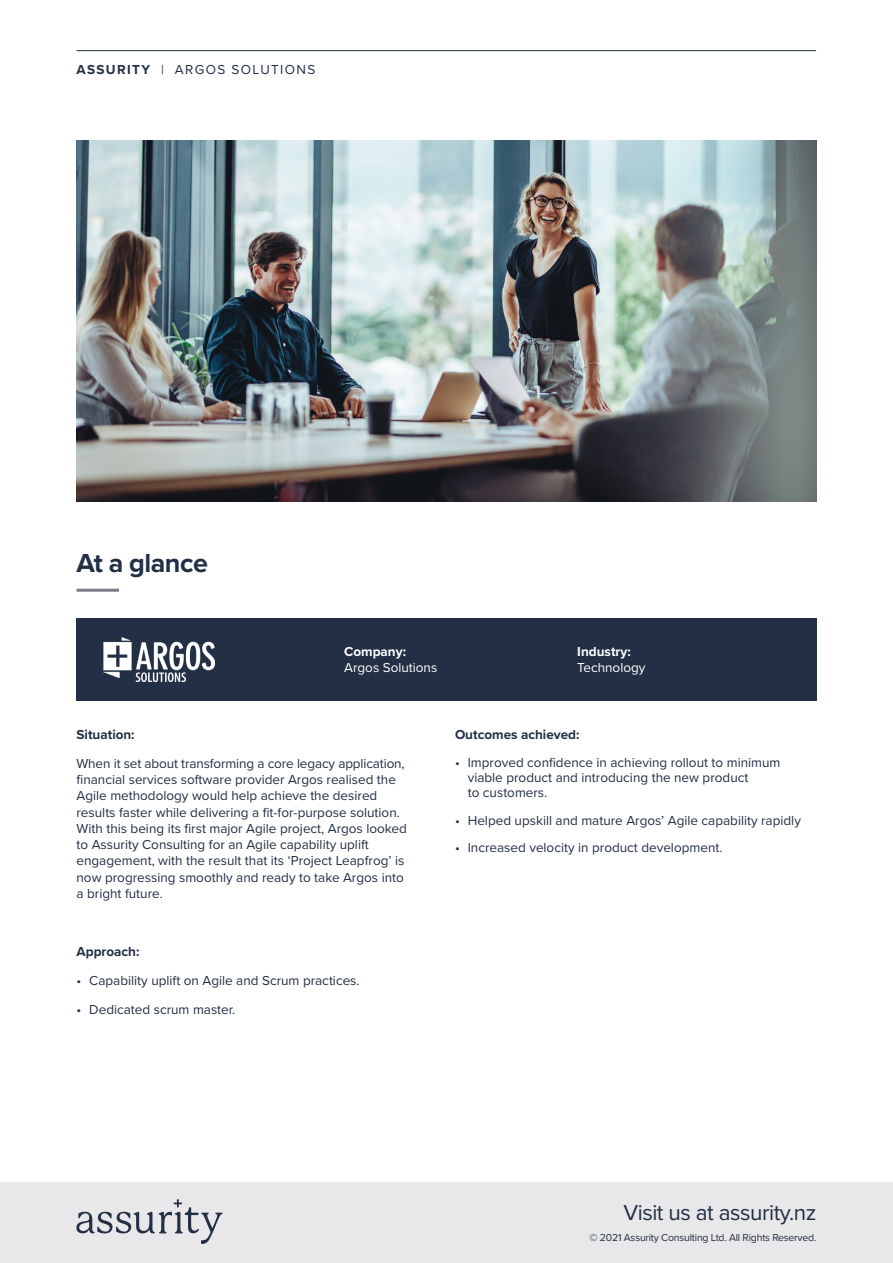
<style>
.page{position:relative;width:893px;height:1263px;background:#fff}
.page>*{position:absolute;margin:0;border:0;box-sizing:border-box;transform-origin:0 0}
.t1{font:700 27px "Proxima Nova";letter-spacing:-.02em;color:#222f44}
.Body_Copy{font:22.5px "Proxima Nova";letter-spacing:-.02em;color:#222f44}
.t2{font:13.5px/16.2px "Proxima Nova";color:#222f44}
.t3{font:700 13.5px "Proxima Nova";color:#222f44}
.t4{font:13.5px "Proxima Nova";color:#fff}
.t5{font:13.5px "Proxima Nova";letter-spacing:.1em;color:#222f44}
.t6{font:700 13.5px "Proxima Nova";color:#fff}
.Body_Copy-2{font:10.5px "Proxima Nova";letter-spacing:-.02em;color:#222f44}
.s1{font-weight:700}
</style>
<div class="page">
<div style="left:77px;top:618px;width:740px;height:82px;background:#222f44"></div>
<hr style="left:77px;top:50px;width:739px;height:1px;background:#222f44">
<div style="left:0;top:1182px;width:893px;height:81px;background:#e8e7ea"></div>
<svg style="left:76px;top:1199px;width:147px;height:45px"></svg>
<hr style="left:77px;top:589px;width:42px;height:3px;background:#7a7a88">
<img style="left:77px;top:140px;width:739px;height:362px">
<img style="left:104px;top:637px;width:111px;height:45px">
<p class="t5" style="left:77px;top:59px;width:240px"><span class="s1">ASSURITY</span> | ARGOS SOLUTIONS</p>
<p class="t1" style="left:77px;top:542px;width:133px">At a glance</p>
<p class="t6" style="left:344px;top:641px;width:63px">Company:</p>
<p class="t4" style="left:344px;top:658px;width:95px">Argos Solutions</p>
<p class="t6" style="left:577px;top:641px;width:55px">Industry:</p>
<p class="t4" style="left:577px;top:658px;width:70px">Technology</p>
<p class="t3" style="left:77px;top:724px;width:60px">Situation:</p>
<p class="t2" style="left:77px;top:755px;width:332px">When it set about transforming a core legacy application, financial services software provider Argos realised the Agile methodology would help achieve the desired results faster while delivering a fit-for-purpose solution.<br>With this being its first major Agile project, Argos looked to Assurity Consulting for an Agile capability uplift engagement, with the result that its ‘Project Leapfrog’ is now progressing smoothly and ready to take Argos into a bright future.</p>
<p class="t3" style="left:77px;top:941px;width:64px">Approach:</p>
<p class="t2" style="left:77px;top:971px;width:285px">• Capability uplift on Agile and Scrum practices.</p>
<p class="t2" style="left:77px;top:1000px;width:160px">• Dedicated scrum master.</p>
<p class="t3" style="left:455px;top:724px;width:126px">Outcomes achieved:</p>
<p class="t2" style="left:468px;top:754px;width:314px;line-height:15px;text-indent:-13px">• Improved confidence in achieving rollout to minimum viable product and introducing the new product<br>to customers.</p>
<p class="t2" style="left:455px;top:811px;width:347px">• Helped upskill and mature Argos’ Agile capability rapidly</p>
<p class="t2" style="left:455px;top:839px;width:269px">• Increased velocity in product development.</p>
<p class="Body_Copy" style="left:623px;top:1196px;width:195px">Visit us at assurity.nz</p>
<p class="Body_Copy-2" style="left:589px;top:1229px;width:228px">© 2021 Assurity Consulting Ltd. All Rights Reserved.</p>
</div>
